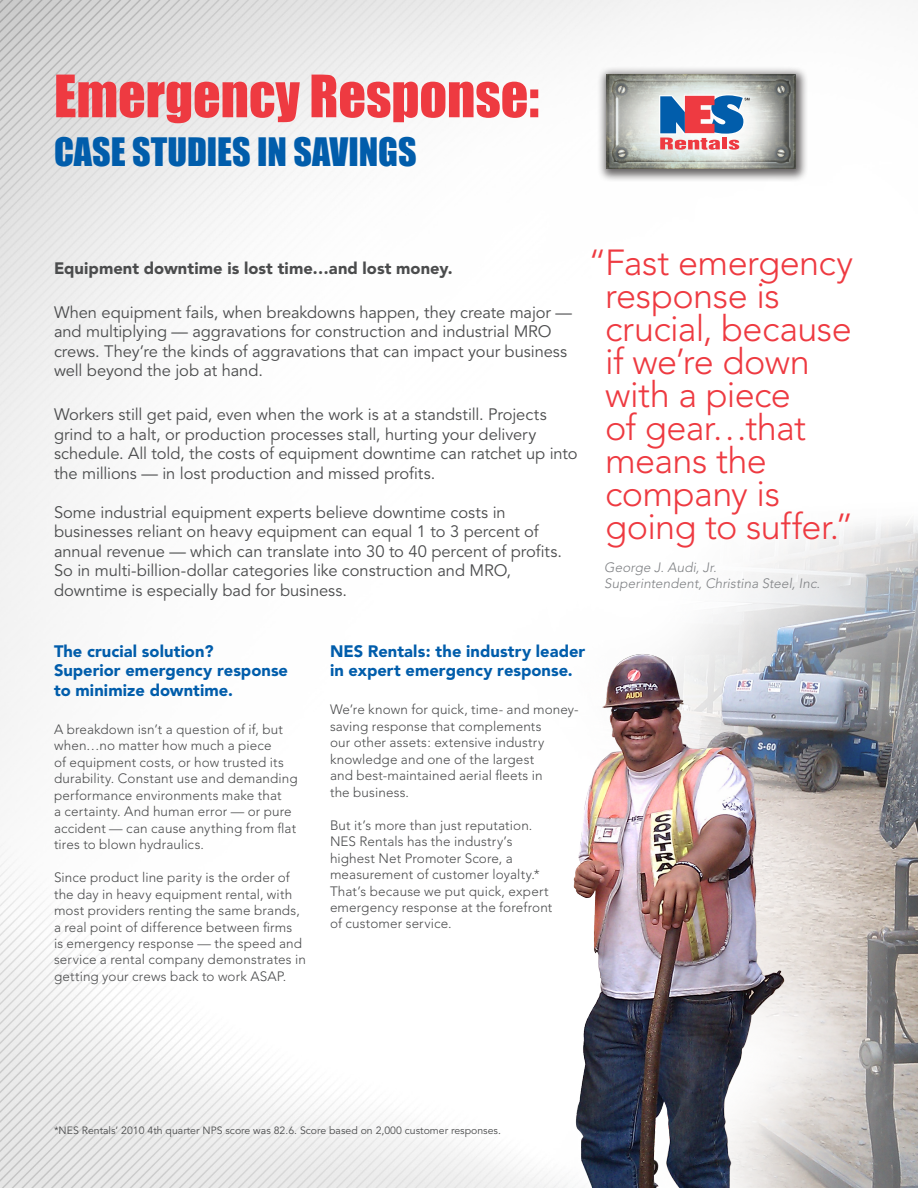
<style>
.page{position:relative;width:918px;height:1188px;background:#fff}
.page>*{position:absolute;margin:0;border:0;box-sizing:border-box;transform-origin:0 0}
.t1{font:54px "Impact";color:#ee3a41}
.t2{font:300 36px/33px "Avenir";letter-spacing:-.015em;color:#ee3a41}
.t3{font:36px "Impact";color:#015dab}
.t4{font:16.5px/19.5px "Avenir";letter-spacing:-.005em;color:#4b4c4d}
.t5{font:900 16.5px/19.5px "Avenir";letter-spacing:.005em;color:#015dab}
.t6{font:900 16.5px "Avenir";letter-spacing:.005em;color:#4b4c4d}
.t7{font:300 13.5px/16.5px "Avenir";letter-spacing:.01em;color:#4b4c4d}
.t8{font:italic 300 13.5px/16.5px "Avenir";letter-spacing:.01em;color:#808285}
.t9{font:10.5px "Avenir";color:#4b4c4d}
</style>
<div class="page">
<img style="left:0;top:0;width:702px;height:1188px">
<img style="left:376px;top:485px;width:542px;height:703px">
<div style="left:595px;top:64px;width:213px;height:118px;background:#231f20;opacity:.7"></div>
<img style="left:606px;top:75px;width:189px;height:94px">
<svg style="left:659px;top:94px;width:91px;height:56px"></svg>
<h1 class="t1" style="left:54px;top:54px;width:487px">Emergency Response:</h1>
<h2 class="t3" style="left:54px;top:124px;width:364px">Case Studies in Savings</h2>
<p class="t6" style="left:54px;top:258px;width:400px">Equipment downtime is lost time…and lost money.</p>
<p class="t4" style="left:54px;top:303px;width:519px">When equipment fails, when breakdowns happen, they create major — and multiplying — aggravations for construction and industrial MRO crews. They’re the kinds of aggravations that can impact your business well beyond the job at hand.</p>
<p class="t4" style="left:54px;top:405px;width:525px">Workers still get paid, even when the work is at a standstill. Projects grind to a halt, or production processes stall, hurting your delivery schedule. All told, the costs of equipment downtime can ratchet up into the millions — in lost production and missed profits.</p>
<p class="t4" style="left:54px;top:503px;width:510px">Some industrial equipment experts believe downtime costs in businesses reliant on heavy equipment can equal 1 to 3 percent of annual revenue — which can translate into 30 to 40 percent of profits.<br>So in multi-billion-dollar categories like construction and MRO, downtime is especially bad for business.</p>
<h2 class="t2" style="left:605px;top:246px;width:250px;text-indent:-17px">“Fast emergency response is crucial, because if we’re down with a piece<br>of gear…that means the company is going to suffer.”</h2>
<p class="t8" style="left:604px;top:559px;width:217px">George J. Audi, Jr.<br>Superintendent, Christina Steel, Inc.</p>
<p class="t5" style="left:54px;top:641px;width:236px">The crucial solution?<br>Superior emergency response to minimize downtime.</p>
<p class="t7" style="left:54px;top:721px;width:245px">A breakdown isn’t a question of if, but when…no matter how much a piece<br>of equipment costs, or how trusted its durability. Constant use and demanding performance environments make that<br>a certainty. And human error — or pure accident — can cause anything from flat tires to blown hydraulics.</p>
<p class="t7" style="left:54px;top:869px;width:253px">Since product line parity is the order of the day in heavy equipment rental, with most providers renting the same brands, a real point of difference between firms<br>is emergency response — the speed and service a rental company demonstrates in getting your crews back to work ASAP.</p>
<p class="t5" style="left:330px;top:641px;width:257px">NES Rentals: the industry leader in expert emergency response.</p>
<p class="t7" style="left:330px;top:701px;width:250px">We’re known for quick, time- and money&shy;saving response that complements<br>our other assets: extensive industry knowledge and one of the largest<br>and best-maintained aerial fleets in<br>the business.</p>
<p class="t7" style="left:330px;top:817px;width:224px">But it’s more than just reputation.<br>NES Rentals has the industry’s highest Net Promoter Score, a measurement of customer loyalty.*<br>That’s because we put quick, expert emergency response at the forefront of customer service.</p>
<p class="t9" style="left:54px;top:1124px;width:448px">*NES Rentals’ 2010 4th quarter NPS score was 82.6. Score based on 2,000 customer responses.</p>
</div>
